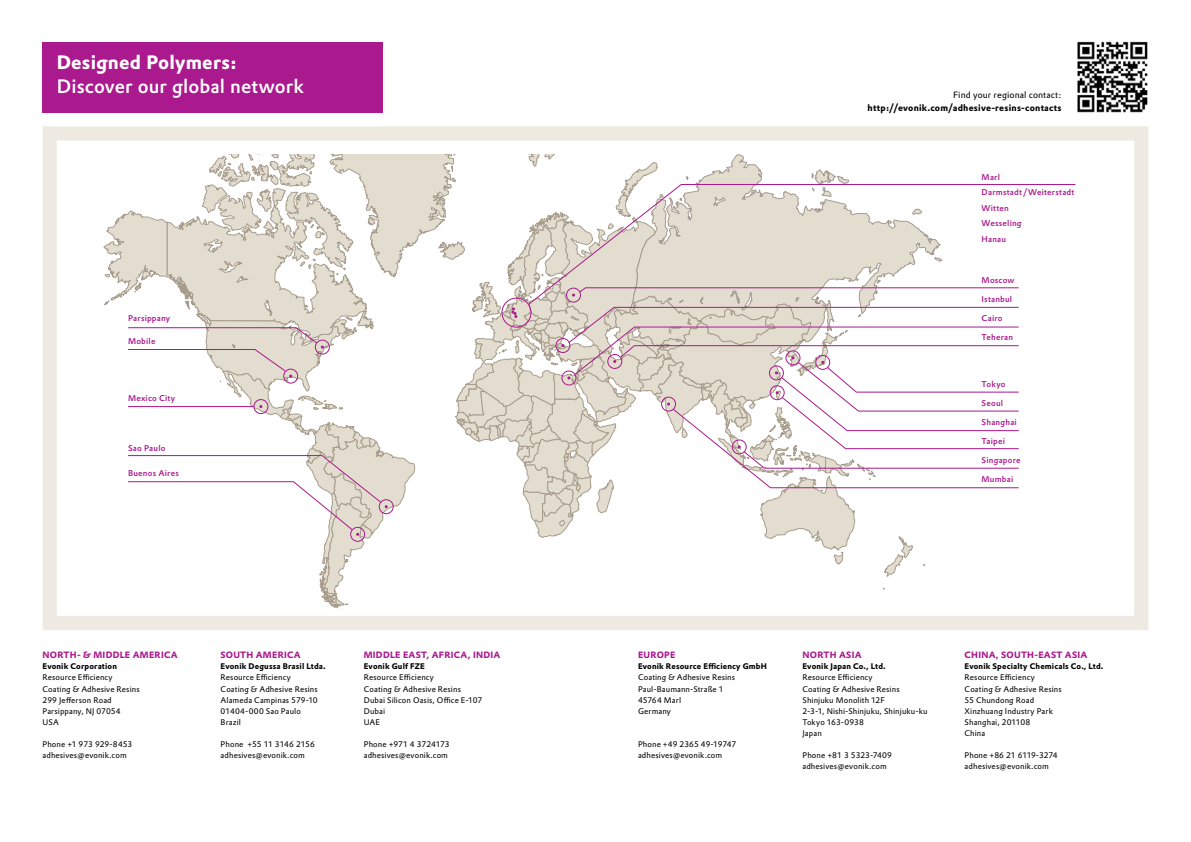
<style>
.page{position:relative;width:1191px;height:842px;background:#fff}
.page>*{position:absolute;margin:0;border:0;box-sizing:border-box;transform-origin:0 0}
.t1{font:500 19px "Evonik Prokyon";letter-spacing:.005em;color:#fff}
.t2{font:700 19px "Evonik Prokyon";letter-spacing:.01em;color:#fff}
.t3{font:700 9px "Evonik Prokyon";letter-spacing:.025em;color:#aa198d}
.t4{font:700 9px "Evonik Prokyon";letter-spacing:.025em;color:#000}
.t5{font:9px "Evonik Prokyon";letter-spacing:.01em;color:#000}
.t6{font:500 8.2px/15.5px "Evonik Prokyon";letter-spacing:.025em;color:#aa198d}
.t7{font:8px/11px "Evonik Prokyon";letter-spacing:.015em;color:#000}
.t8{font:700 8px "Evonik Prokyon";letter-spacing:.015em;color:#000}
</style>
<div class="page">
<svg style="left:103px;top:213px;width:24px;height:92px"></svg>
<svg style="left:127px;top:154px;width:892px;height:455px"></svg>
<div style="left:43px;top:126px;width:1105px;height:504px;border:14px solid #eeeae1"></div>
<div style="left:43px;top:42px;width:340px;height:70px;background:#aa198d"></div>
<img style="left:1077px;top:41px;width:71px;height:71px">
<h1 class="t2" style="left:57px;top:47px;width:182px">Designed Polymers:</h1>
<h1 class="t1" style="left:57px;top:71px;width:249px">Discover our global network</h1>
<p class="t6" style="left:128px;top:310px;width:44px">Parsippany</p>
<p class="t6" style="left:128px;top:333px;width:29px">Mobile</p>
<p class="t6" style="left:128px;top:390px;width:49px">Mexico City</p>
<p class="t6" style="left:128px;top:440px;width:39px">Sao Paulo</p>
<p class="t6" style="left:128px;top:464px;width:52px">Buenos Aires</p>
<p class="t3" style="left:43px;top:648px;width:137px">NORTH- &amp; MIDDLE AMERICA</p>
<p class="t8" style="left:43px;top:660px;width:76px">Evonik Corporation</p>
<p class="t7" style="left:43px;top:672px;width:99px">Resource Efficiency<br>Coating &amp; Adhesive Resins<br>299 Jefferson Road<br>Parsippany, NJ 07054<br>USA</p>
<p class="t7" style="left:43px;top:738px;width:91px">Phone +1 973 929-8453 adhesives@evonik.com</p>
<p class="t3" style="left:221px;top:648px;width:82px">SOUTH AMERICA</p>
<p class="t8" style="left:221px;top:660px;width:107px">Evonik Degussa Brasil Ltda.</p>
<p class="t7" style="left:221px;top:672px;width:99px">Resource Efficiency<br>Coating &amp; Adhesive Resins<br>Alameda Campinas 579-10<br>01404-000 Sao Paulo<br>Brazil</p>
<p class="t7" style="left:221px;top:738px;width:96px">Phone +55 11 3146 2156 adhesives@evonik.com</p>
<p class="t3" style="left:364px;top:648px;width:138px">MIDDLE EAST, AFRICA, INDIA</p>
<p class="t8" style="left:364px;top:660px;width:63px">Evonik Gulf FZE</p>
<p class="t7" style="left:364px;top:672px;width:120px">Resource Efficiency<br>Coating &amp; Adhesive Resins<br>Dubai Silicon Oasis, Office E-107<br>Dubai<br>UAE</p>
<p class="t7" style="left:364px;top:738px;width:87px">Phone +971 4 3724173 adhesives@evonik.com</p>
<p class="t5" style="left:953px;top:88px;width:110px">Find your regional contact:</p>
<p class="t4" style="left:867px;top:101px;width:195px">http://evonik.com/adhesive-resins-contacts</p>
<p class="t6" style="left:981px;top:168px;width:94px">Marl<br>Darmstadt/Weiterstadt<br>Witten<br>Wesseling<br>Hanau</p>
<p class="t6" style="left:981px;top:272px;width:34px">Moscow</p>
<p class="t6" style="left:981px;top:291px;width:32px">Istanbul</p>
<p class="t6" style="left:981px;top:310px;width:22px">Cairo</p>
<p class="t6" style="left:981px;top:329px;width:33px">Teheran</p>
<p class="t6" style="left:981px;top:376px;width:25px">Tokyo</p>
<p class="t6" style="left:981px;top:395px;width:23px">Seoul</p>
<p class="t6" style="left:981px;top:414px;width:37px">Shanghai</p>
<p class="t6" style="left:981px;top:433px;width:25px">Taipei</p>
<p class="t6" style="left:981px;top:452px;width:41px">Singapore</p>
<p class="t6" style="left:981px;top:471px;width:33px">Mumbai</p>
<p class="t3" style="left:638px;top:648px;width:39px">EUROPE</p>
<p class="t8" style="left:638px;top:660px;width:130px">Evonik Resource Efficiency GmbH</p>
<p class="t7" style="left:638px;top:672px;width:99px">Coating &amp; Adhesive Resins<br>Paul-Baumann-Straße 1<br>45764 Marl<br>Germany</p>
<p class="t7" style="left:638px;top:738px;width:100px">Phone +49 2365 49-19747 adhesives@evonik.com</p>
<p class="t3" style="left:802px;top:648px;width:61px">NORTH ASIA</p>
<p class="t8" style="left:802px;top:660px;width:85px">Evonik Japan Co., Ltd.</p>
<p class="t7" style="left:802px;top:672px;width:127px">Resource Efficiency<br>Coating &amp; Adhesive Resins<br>Shinjuku Monolith 12F<br>2-3-1, Nishi-Shinjuku, Shinjuku-ku<br>Tokyo 163-0938<br>Japan</p>
<p class="t7" style="left:802px;top:749px;width:91px">Phone +81 3 5323-7409 adhesives@evonik.com</p>
<p class="t3" style="left:964px;top:648px;width:124px">CHINA, SOUTH-EAST ASIA</p>
<p class="t8" style="left:964px;top:660px;width:140px">Evonik Specialty Chemicals Co., Ltd.</p>
<p class="t7" style="left:964px;top:672px;width:99px">Resource Efficiency<br>Coating &amp; Adhesive Resins<br>55 Chundong Road<br>Xinzhuang Industry Park<br>Shanghai, 201108<br>China</p>
<p class="t7" style="left:964px;top:749px;width:95px">Phone +86 21 6119-3274 adhesives@evonik.com</p>
</div>
